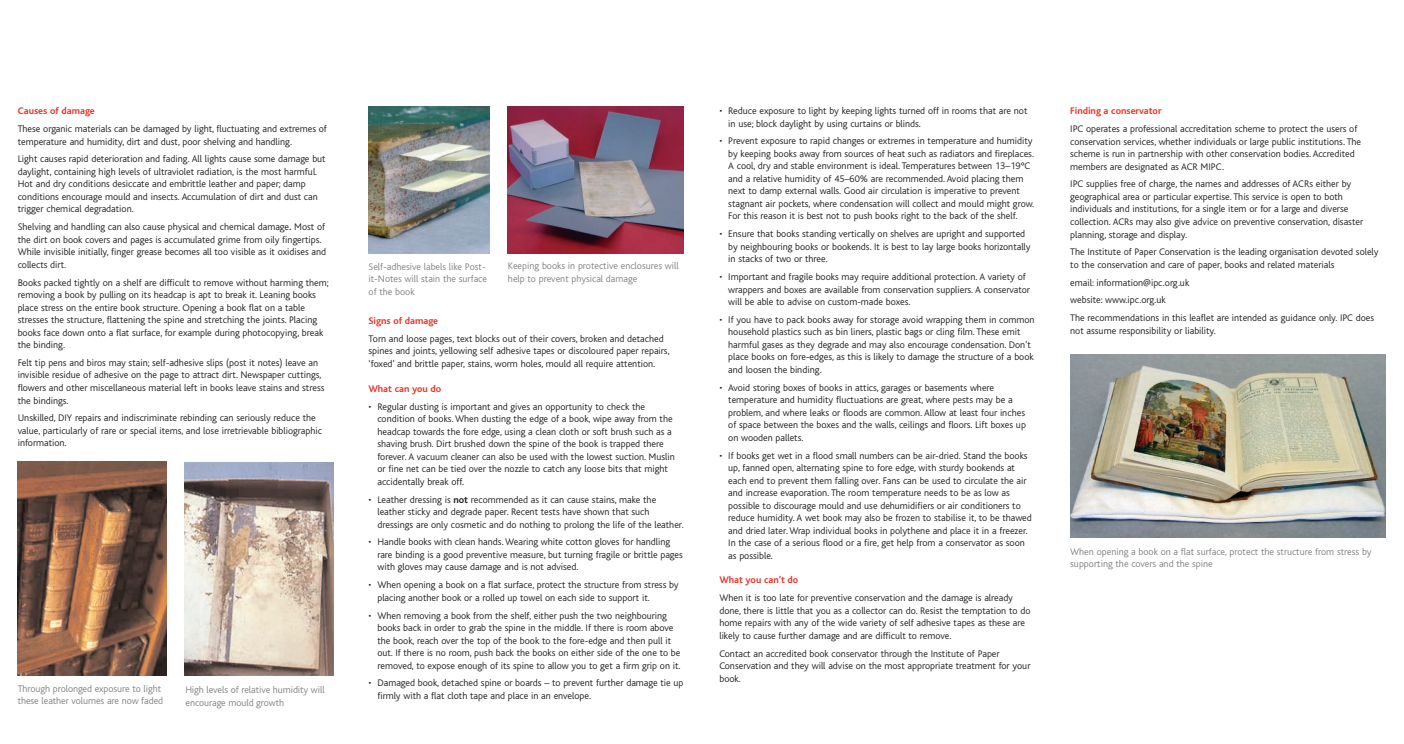
<style>
.page{position:relative;width:1404px;height:744px;background:#fff}
.page>*{position:absolute;margin:0;border:0;box-sizing:border-box;transform-origin:0 0}
.t1{font:300 10px/12.5px "Bliss";color:#231f20}
.t2{font:300 10px/12.5px "Bliss";color:#808285}
.t3{font:700 10px "Bliss";color:#ee3224}
.s1{font-style:italic}
.s2{font-weight:700;font-style:italic}
.s3{font-weight:700}
</style>
<div class="page">
<img style="left:369px;top:106px;width:121px;height:148px">
<img style="left:18px;top:462px;width:149px;height:213px">
<img style="left:1070px;top:354px;width:315px;height:184px">
<img style="left:508px;top:106px;width:176px;height:148px">
<img style="left:184px;top:462px;width:149px;height:213px">
<p class="t3" style="left:18px;top:107px;width:79px">Causes of damage</p>
<p class="t1" style="left:18px;top:124px;width:311px">These organic materials can be damaged by light, fluctuating and extremes of temperature and humidity, dirt and dust, poor shelving and handling.</p>
<p class="t1" style="left:18px;top:154px;width:309px">Light causes rapid deterioration and fading. All lights cause some damage but daylight, containing high levels of ultraviolet radiation, is the most harmful<span class="s1">.<br></span>Hot and dry conditions desiccate and embrittle leather and paper; damp conditions encourage mould and insects. Accumulation of dirt and dust can trigger chemical degradation.</p>
<p class="t1" style="left:18px;top:222px;width:310px">Shelving and handling can also cause physical and chemical damage<span class="s2">.</span>Most of the dirt on book covers and pages is accumulated grime from oily fingertips.<br>While invisible initially, finger grease becomes all too visible as it oxidises and collects dirt.</p>
<p class="t1" style="left:18px;top:277px;width:313px">Books packed tightly on a shelf are difficult to remove without harming them; removing a book by pulling on its headcap is apt to break it. Leaning books place stress on the entire book structure. Opening a book flat on a table stresses the structure, flattening the spine and stretching the joints. Placing books face down onto a flat surface, for example during photocopying, break the binding.</p>
<p class="t1" style="left:18px;top:357px;width:308px">Felt tip pens and biros may stain; self-adhesive slips (post it notes) leave an invisible residue of adhesive on the page to attract dirt. Newspaper cuttings, flowers and other miscellaneous material left in books leave stains and stress the bindings.</p>
<p class="t1" style="left:18px;top:413px;width:306px">Unskilled, DIY repairs and indiscriminate rebinding can seriously reduce the value, particularly of rare or special items, and lose irretrievable bibliographic information.</p>
<p class="t2" style="left:18px;top:683px;width:147px">Through prolonged exposure to light these leather volumes are now faded</p>
<p class="t2" style="left:186px;top:684px;width:141px">High levels of relative humidity will encourage mould growth</p>
<p class="t2" style="left:369px;top:261px;width:120px">Self-adhesive labels like Post&shy;it-Notes will stain the surface of the book</p>
<p class="t2" style="left:508px;top:261px;width:172px">Keeping books in protective enclosures will help to prevent physical damage</p>
<p class="t3" style="left:369px;top:317px;width:71px">Signs of damage</p>
<p class="t1" style="left:369px;top:333px;width:303px">Torn and loose pages, text blocks out of their covers, broken and detached spines and joints, yellowing self adhesive tapes or discoloured paper repairs, ‘foxed’ and brittle paper, stains, worm holes, mould all require attention.</p>
<p class="t3" style="left:369px;top:385px;width:74px">What can you do</p>
<p class="t1" style="left:377px;top:401px;width:299px;text-indent:-9px">• Regular dusting is important and gives an opportunity to check the condition of books. When dusting the edge of a book, wipe away from the headcap towards the fore edge, using a clean cloth or soft brush such as a shaving brush. Dirt brushed down the spine of the book is trapped there forever. A vacuum cleaner can also be used with the lowest suction. Muslin or fine net can be tied over the nozzle to catch any loose bits that might accidentally break off.</p>
<p class="t1" style="left:377px;top:494px;width:308px;text-indent:-9px">• Leather dressing is <span class="s3">not</span> recommended as it can cause stains, make the leather sticky and degrade paper. Recent tests have shown that such dressings are only cosmetic and do nothing to prolong the life of the leather.</p>
<p class="t1" style="left:377px;top:537px;width:307px;text-indent:-9px">• Handle books with clean hands. Wearing white cotton gloves for handling rare binding is a good preventive measure, but turning fragile or brittle pages with gloves may cause damage and is not advised.</p>
<p class="t1" style="left:377px;top:579px;width:303px;text-indent:-9px">• When opening a book on a flat surface, protect the structure from stress by placing another book or a rolled up towel on each side to support it.</p>
<p class="t1" style="left:377px;top:610px;width:305px;text-indent:-9px">• When removing a book from the shelf, either push the two neighbouring books back in order to grab the spine in the middle. If there is room above the book, reach over the top of the book to the fore-edge and then pull it out. If there is no room, push back the books on either side of the one to be removed, to expose enough of its spine to allow you to get a firm grip on it.</p>
<p class="t1" style="left:377px;top:678px;width:308px;text-indent:-9px">• Damaged book, detached spine or boards – to prevent further damage tie up firmly with a flat cloth tape and place in an envelope.</p>
<p class="t1" style="left:728px;top:105px;width:301px;text-indent:-9px">• Reduce exposure to light by keeping lights turned off in rooms that are not in use; block daylight by using curtains or blinds.</p>
<p class="t1" style="left:728px;top:136px;width:307px;text-indent:-9px">• Prevent exposure to rapid changes or extremes in temperature and humidity by keeping books away from sources of heat such as radiators and fireplaces.<br>A cool, dry and stable environment is ideal. Temperatures between 13–19°C and a relative humidity of 45–60% are recommended. Avoid placing them next to damp external walls. Good air circulation is imperative to prevent stagnant air pockets, where condensation will collect and mould might grow.<br>For this reason it is best not to push books right to the back of the shelf.</p>
<p class="t1" style="left:728px;top:229px;width:304px;text-indent:-9px">• Ensure that books standing vertically on shelves are upright and supported by neighbouring books or bookends. It is best to lay large books horizontally in stacks of two or three.</p>
<p class="t1" style="left:728px;top:271px;width:303px;text-indent:-9px">• Important and fragile books may require additional protection. A variety of wrappers and boxes are available from conservation suppliers. A conservator will be able to advise on custom-made boxes.</p>
<p class="t1" style="left:728px;top:314px;width:308px;text-indent:-9px">• If you have to pack books away for storage avoid wrapping them in common household plastics such as bin liners, plastic bags or cling film. These emit harmful gases as they degrade and may also encourage condensation. Don’t place books on fore-edges, as this is likely to damage the structure of a book and loosen the binding.</p>
<p class="t1" style="left:728px;top:382px;width:299px;text-indent:-9px">• Avoid storing boxes of books in attics, garages or basements where temperature and humidity fluctuations are great, where pests may be a problem, and where leaks or floods are common. Allow at least four inches of space between the boxes and the walls, ceilings and floors. Lift boxes up on wooden pallets.</p>
<p class="t1" style="left:728px;top:450px;width:305px;text-indent:-9px">• If books get wet in a flood small numbers can be air-dried. Stand the books up, fanned open, alternating spine to fore edge, with sturdy bookends at each end to prevent them falling over. Fans can be used to circulate the air and increase evaporation. The room temperature needs to be as low as possible to discourage mould and use dehumidifiers or air conditioners to reduce humidity. A wet book may also be frozen to stabilise it, to be thawed and dried later. Wrap individual books in polythene and place it in a freezer.<br>In the case of a serious flood or a fire, get help from a conservator as soon as possible.</p>
<p class="t3" style="left:719px;top:576px;width:80px">What you can’t do</p>
<p class="t1" style="left:719px;top:593px;width:312px">When it is too late for preventive conservation and the damage is already done, there is little that you as a collector can do. Resist the temptation to do home repairs with any of the wide variety of self adhesive tapes as these are likely to cause further damage and are difficult to remove.</p>
<p class="t1" style="left:719px;top:648px;width:312px">Contact an accredited book conservator through the Institute of Paper<br>Conservation and they will advise on the most appropriate treatment for your book.</p>
<p class="t3" style="left:1070px;top:107px;width:93px">Finding a conservator</p>
<p class="t1" style="left:1070px;top:124px;width:292px">IPC operates a professional accreditation scheme to protect the users of conservation services, whether individuals or large public institutions. The scheme is run in partnership with other conservation bodies. Accredited members are designated as ACR MIPC.</p>
<p class="t1" style="left:1070px;top:179px;width:294px">IPC supplies free of charge, the names and addresses of ACRs either by geographical area or particular expertise. This service is open to both individuals and institutions, for a single item or for a large and diverse collection. ACRs may also give advice on preventive conservation, disaster planning, storage and display.</p>
<p class="t1" style="left:1070px;top:247px;width:310px">The Institute of Paper Conservation is the leading organisation devoted solely to the conservation and care of paper, books and related materials</p>
<p class="t1" style="left:1070px;top:274px;width:305px;line-height:17.9px">email: information@ipc.org.uk<br>website: www.ipc.org.uk<br>The recommendations in this leaflet are intended as guidance only. IPC does</p>
<p class="t1" style="left:1070px;top:325px;width:147px">not assume responsibility or liability.</p>
<p class="t2" style="left:1070px;top:546px;width:303px">When opening a book on a flat surface, protect the structure from stress by supporting the covers and the spine</p>
</div>
